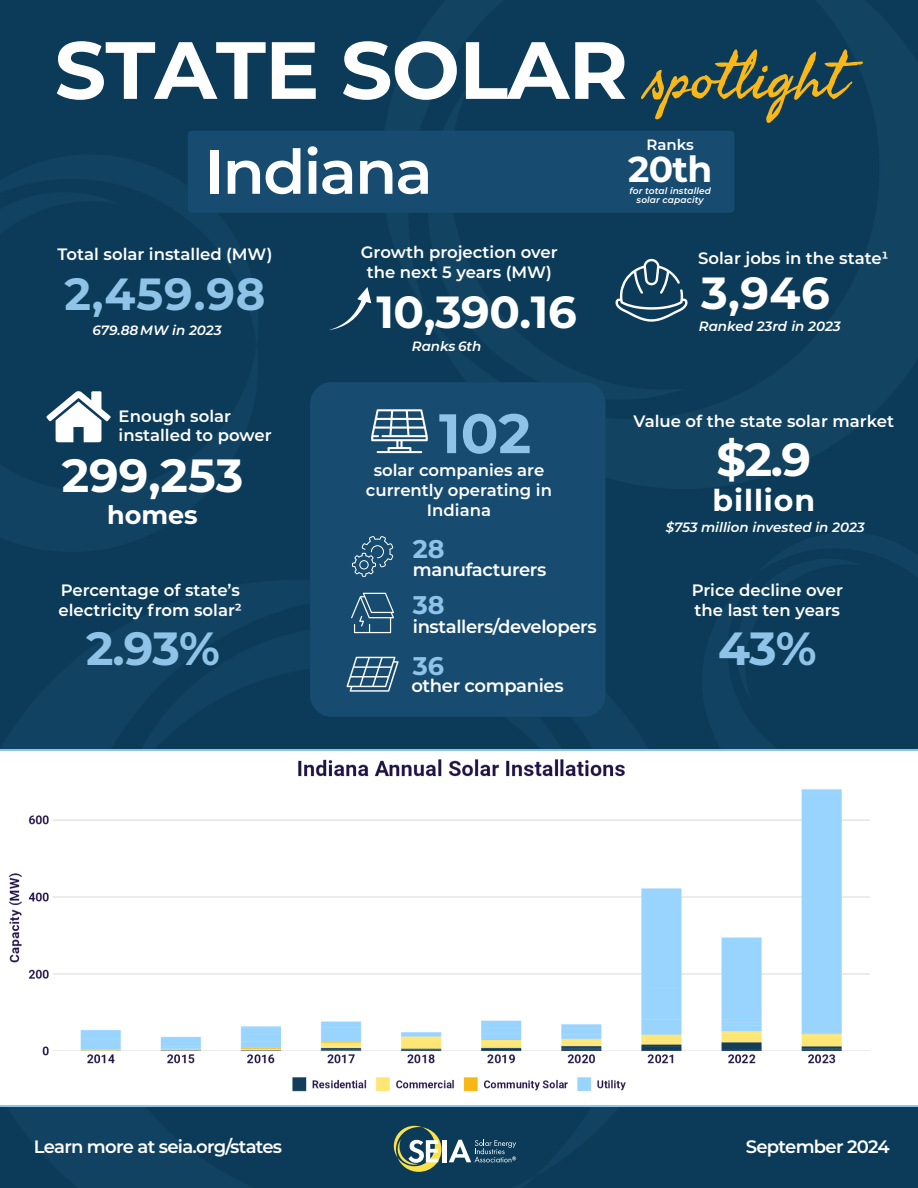
<style>
.page{position:relative;width:918px;height:1188px;background:#0b3b58}
.page>*{position:absolute;margin:0;border:0;box-sizing:border-box;transform-origin:0 0}
.t1{font:100 81px "Montserrat";letter-spacing:-.01em;color:#fff}
.t2{font:600 61.5px "Montserrat";letter-spacing:-.03em;color:#fff}
.t3{font:100 55.5px "Montserrat";color:#8fc4e8}
.t4{font:100 46.5px "Montserrat";color:#fff}
.t5{font:100 46.5px "Montserrat";color:#8fc4e8}
.t6{font:100 45px "Montserrat";letter-spacing:-.01em;color:#fff}
.t7{font:100 45px "Montserrat";color:#8fc4e8}
.t8{font:100 36px "Montserrat";color:#fff}
.t9{font:100 30px "Montserrat";letter-spacing:.03em;color:#fff}
.t10{font:100 25.5px "Montserrat";color:#8fc4e8}
.t11{font:100 25.5px "Montserrat";color:#fff}
.t12{font:600 18px "Montserrat";letter-spacing:-.025em;color:#fff}
.t13{font:600 16.5px/19.8px "Montserrat";color:#fff}
.t14{font:600 15px "Montserrat";letter-spacing:-.005em;color:#fff}
.t15{font:italic 600 13.5px "Montserrat";color:#fff}
.t16{font:italic 600 9px/9px "Montserrat";letter-spacing:.01em;color:#fff;text-align:center}
.s1{font-family:"Seaweed Script Pro";font-weight:400;font-size:64.5px;color:#fab816}
</style>
<div class="page">
<svg style="left:394px;top:1126px;width:47px;height:46px"></svg>
<div style="left:442px;top:1140px;width:5px;height:22px;background:#fff"></div>
<svg style="left:449px;top:1140px;width:67px;height:22px"></svg>
<svg style="left:329px;top:287px;width:42px;height:43px"></svg>
<svg style="left:46px;top:391px;width:65px;height:51px"></svg>
<svg style="left:616px;top:259px;width:72px;height:63px"></svg>
<div style="left:310px;top:382px;width:296px;height:335px;background:#184c70;border-radius:22px"></div>
<svg style="left:371px;top:409px;width:57px;height:44px"></svg>
<svg style="left:352px;top:536px;width:41px;height:41px"></svg>
<svg style="left:351px;top:593px;width:43px;height:40px"></svg>
<svg style="left:347px;top:657px;width:52px;height:35px"></svg>
<div style="left:188px;top:131px;width:546px;height:82px;background:#184c70;border-radius:4px"></div>
<img style="left:0;top:752px;width:918px;height:353px">
<h1 class="t1" style="left:55px;top:16px;width:793px">STATE SOLAR <span class="s1">spotlight</span></h1>
<h2 class="t2" style="left:205px;top:128px;width:229px">Indiana</h2>
<p class="t14" style="left:647px;top:134px;width:49px">Ranks</p>
<h3 class="t8" style="left:628px;top:145px;width:86px">20th</h3>
<p class="t16" style="left:629px;top:186px;width:83px">for total installed solar capacity</p>
<p class="t13" style="left:361px;top:242px;width:198px;text-align:center">Growth projection over the next 5 years (MW)</p>
<p class="t13" style="left:698px;top:248px;width:192px">Solar jobs in the state¹</p>
<p class="t13" style="left:58px;top:243px;width:216px">Total solar installed (MW)</p>
<h3 class="t6" style="left:701px;top:263px;width:130px">3,946</h3>
<h3 class="t7" style="left:64px;top:264px;width:203px">2,459.98</h3>
<h3 class="t6" style="left:376px;top:282px;width:202px">10,390.16</h3>
<p class="t15" style="left:92px;top:320px;width:131px">679.88MW in 2023</p>
<p class="t15" style="left:699px;top:317px;width:143px">Ranked 23rd in 2023</p>
<p class="t15" style="left:412px;top:336px;width:71px">Ranks 6th</p>
<p class="t13" style="left:119px;top:405px;width:154px">Enough solar installed to power</p>
<h3 class="t4" style="left:62px;top:445px;width:183px">299,253</h3>
<h3 class="t11" style="left:107px;top:498px;width:92px">homes</h3>
<p class="t13" style="left:58px;top:579px;width:185px">Percentage of state’s electricity from solar²</p>
<h3 class="t5" style="left:86px;top:618px;width:135px">2.93%</h3>
<h3 class="t3" style="left:439px;top:396px;width:94px">102</h3>
<p class="t13" style="left:374px;top:460px;width:172px">solar companies are</p>
<p class="t13" style="left:366px;top:479px;width:188px;text-align:center">currently operating in<br>Indiana</p>
<h3 class="t10" style="left:413px;top:532px;width:33px">28</h3>
<p class="t12" style="left:413px;top:557px;width:135px">manufacturers</p>
<h3 class="t10" style="left:413px;top:588px;width:33px">38</h3>
<p class="t12" style="left:413px;top:614px;width:185px">installers/developers</p>
<h3 class="t10" style="left:413px;top:649px;width:33px">36</h3>
<p class="t12" style="left:411px;top:673px;width:154px">other companies</p>
<p class="t13" style="left:634px;top:410px;width:262px">Value of the state solar market</p>
<h3 class="t4" style="left:717px;top:429px;width:96px">$2.9</h3>
<h3 class="t9" style="left:713px;top:480px;width:104px">billion</h3>
<p class="t15" style="left:666px;top:518px;width:200px">$753 million invested in 2023</p>
<p class="t13" style="left:692px;top:580px;width:153px">Price decline over the last ten years</p>
<h3 class="t5" style="left:718px;top:618px;width:100px">43%</h3>
<p class="t12" style="left:34px;top:1134px;width:250px">Learn more at seia.org/states</p>
<p class="t12" style="left:746px;top:1134px;width:145px">September 2024</p>
</div>
